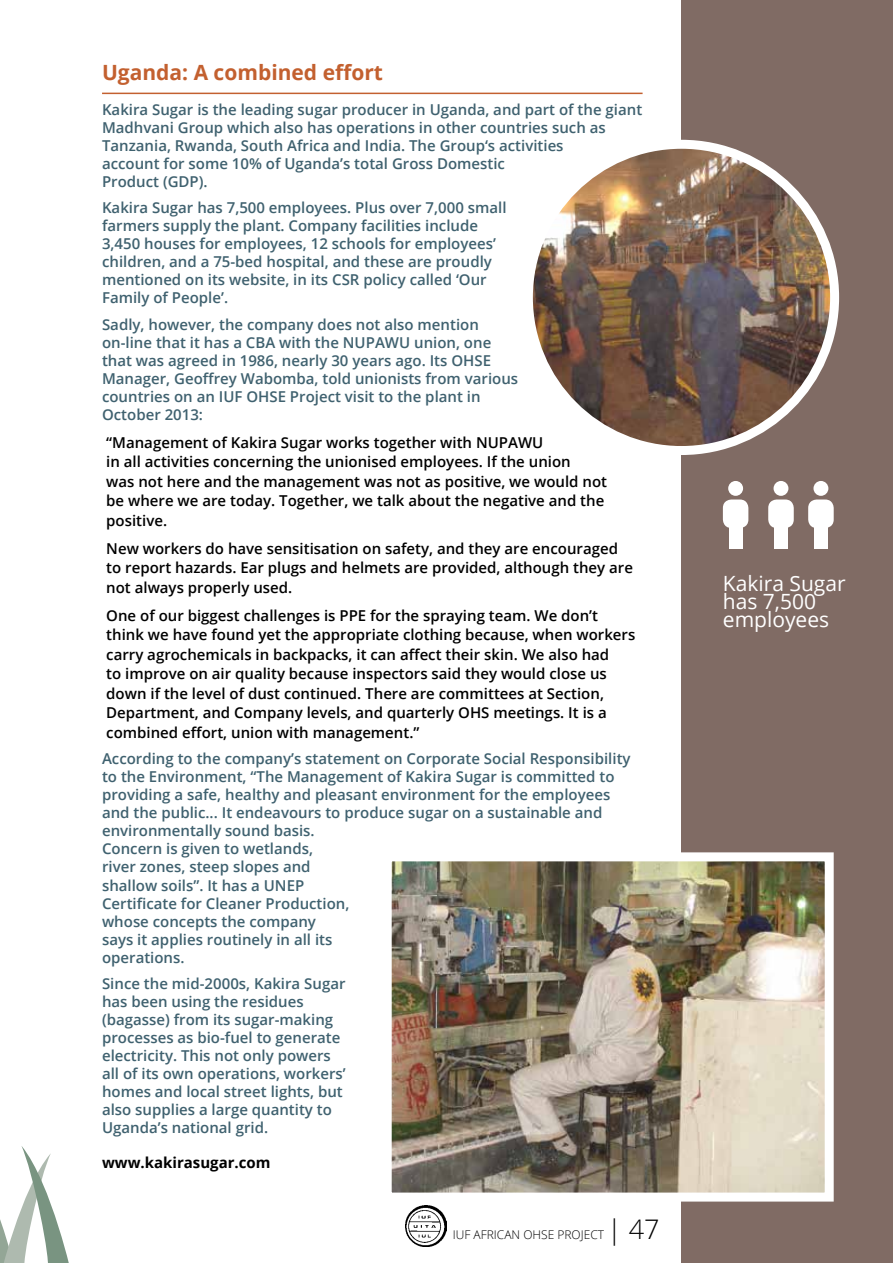
<style>
.page{position:relative;width:893px;height:1263px;background:#fff}
.page>*{position:absolute;margin:0;border:0;box-sizing:border-box;transform-origin:0 0}
.t1{font:300 27px "Open Sans";color:#000}
.t2{font:21px/18px "Open Sans";color:#fff}
.t3{font:700 21px "Open Sans";color:#c3602f}
.t4{font:600 15px/18px "Open Sans";color:#3f616f}
.t5{font:600 15px/19.5px "Open Sans";color:#000}
.t6{font:700 15px "Open Sans";color:#000}
.t7{font:300 12px "Open Sans";color:#000}
</style>
<div class="page">
<img style="left:406px;top:1205px;width:40px;height:41px">
<svg style="left:0;top:1146px;width:69px;height:117px"></svg>
<div style="left:681px;top:0;width:212px;height:1263px;background:#806b64"></div>
<hr style="left:102px;top:93px;width:541px;height:1px;background:#c3602f">
<img style="left:393px;top:862px;width:431px;height:329px">
<div style="left:383px;top:852px;width:451px;height:349px;border:9px solid #fff"></div>
<img style="left:534px;top:144px;width:301px;height:304px">
<div style="left:524px;top:140px;width:315px;height:315px;border:9px solid #fff;border-radius:50%"></div>
<div style="left:728px;top:481px;width:15px;height:15px;background:#fff;border-radius:50%"></div>
<div style="left:723px;top:499px;width:25px;height:29px;background:#fff;border-radius:9px"></div>
<div style="left:729px;top:527px;width:14px;height:22px;background:#fff"></div>
<div style="left:773px;top:481px;width:15px;height:15px;background:#fff;border-radius:50%"></div>
<div style="left:768px;top:499px;width:26px;height:29px;background:#fff;border-radius:9px"></div>
<div style="left:775px;top:527px;width:13px;height:22px;background:#fff"></div>
<div style="left:813px;top:481px;width:15px;height:15px;background:#fff;border-radius:50%"></div>
<div style="left:808px;top:499px;width:26px;height:29px;background:#fff;border-radius:9px"></div>
<div style="left:815px;top:527px;width:13px;height:22px;background:#fff"></div>
<h2 class="t3" style="left:102px;top:57px;width:282px">Uganda: A combined effort</h2>
<p class="t4" style="left:102px;top:100px;width:542px">Kakira Sugar is the leading sugar producer in Uganda, and part of the giant Madhvani Group which also has operations in other countries such as Tanzania, Rwanda, South Africa and India. The Group‘s activities<br>account for some 10% of Uganda’s total Gross Domestic<br>Product (GDP).</p>
<p class="t4" style="left:102px;top:199px;width:406px">Kakira Sugar has 7,500 employees. Plus over 7,000 small farmers supply the plant. Company facilities include 3,450 houses for employees, 12 schools for employees’ children, and a 75-bed hospital, and these are proudly mentioned on its website, in its CSR policy called ‘Our Family of People’.</p>
<p class="t4" style="left:102px;top:315px;width:418px">Sadly, however, the company does not also mention on-line that it has a CBA with the NUPAWU union, one that was agreed in 1986, nearly 30 years ago. Its OHSE Manager, Geoffrey Wabomba, told unionists from various countries on an IUF OHSE Project visit to the plant in October 2013:</p>
<p class="t5" style="left:106px;top:432px;width:502px">“Management of Kakira Sugar works together with NUPAWU<br>in all activities concerning the unionised employees. If the union<br>was not here and the management was not as positive, we would not be where we are today. Together, we talk about the negative and the positive.</p>
<p class="t5" style="left:106px;top:538px;width:528px">New workers do have sensitisation on safety, and they are encouraged to report hazards. Ear plugs and helmets are provided, although they are not always properly used.</p>
<p class="t5" style="left:106px;top:605px;width:531px">One of our biggest challenges is PPE for the spraying team. We don’t think we have found yet the appropriate clothing because, when workers carry agrochemicals in backpacks, it can affect their skin. We also had<br>to improve on air quality because inspectors said they would close us down if the level of dust continued. There are committees at Section, Department, and Company levels, and quarterly OHS meetings. It is a combined effort, union with management.”</p>
<p class="t4" style="left:102px;top:750px;width:530px">According to the company’s statement on Corporate Social Responsibility to the Environment, “The Management of Kakira Sugar is committed to providing a safe, healthy and pleasant environment for the employees and the public... It endeavours to produce sugar on a sustainable and environmentally sound basis.<br>Concern is given to wetlands,<br>river zones, steep slopes and<br>shallow soils”. It has a UNEP<br>Certificate for Cleaner Production,<br>whose concepts the company<br>says it applies routinely in all its<br>operations.</p>
<p class="t4" style="left:102px;top:974px;width:245px">Since the mid-2000s, Kakira Sugar has been using the residues (bagasse) from its sugar-making processes as bio-fuel to generate electricity. This not only powers all of its own operations, workers’ homes and local street lights, but also supplies a large quantity to<br>Uganda’s national grid.</p>
<p class="t6" style="left:102px;top:1152px;width:170px">www.kakirasugar.com</p>
<p class="t7" style="left:453px;top:1226px;width:7px">IUF</p>
<p class="t7" style="left:474px;top:1226px;width:132px">AFRICAN OHSE P ROJECT</p>
<h1 class="t1" style="left:607px;top:1210px;width:54px">| 47</h1>
<h2 class="t2" style="left:723px;top:574px;width:124px">Kakira Sugar has 7,500 employees</h2>
</div>
